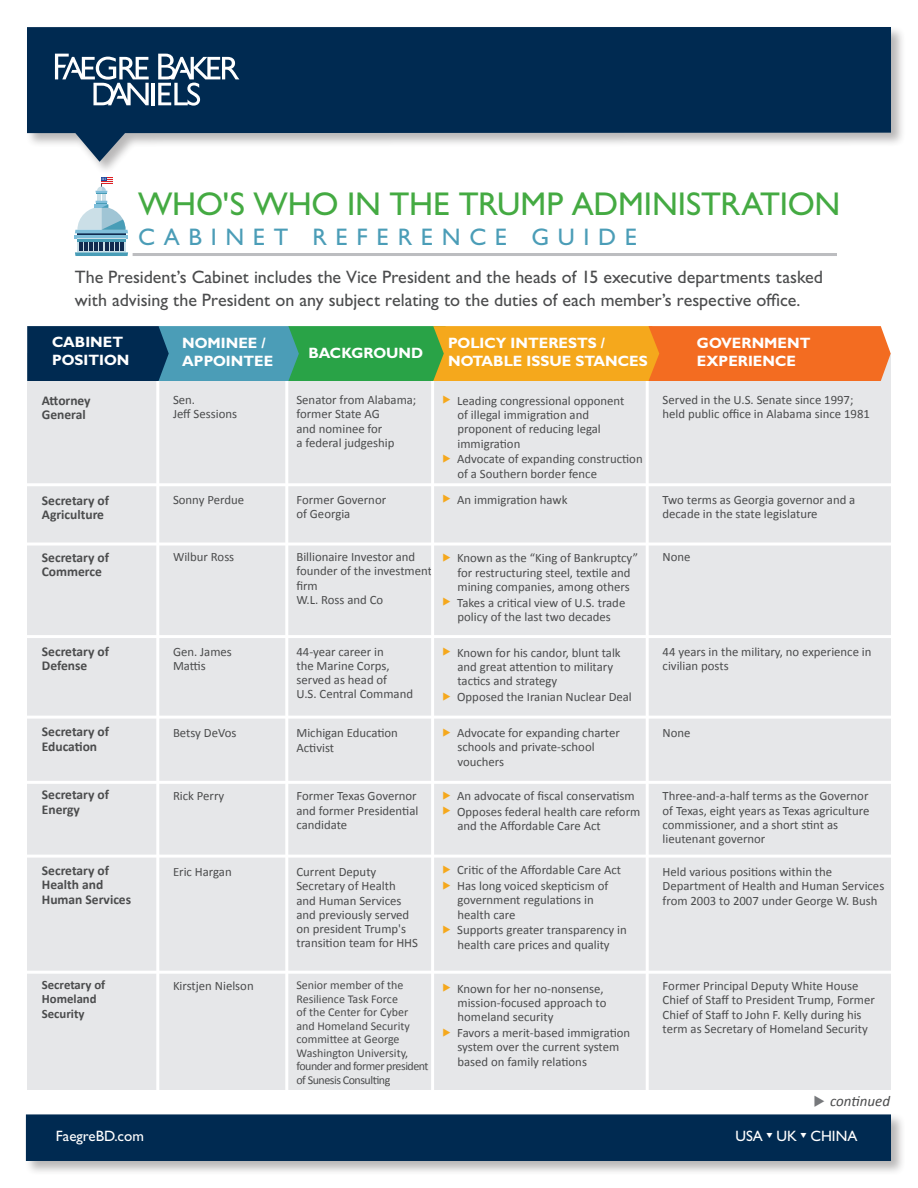
<style>
.page{position:relative;width:918px;height:1188px;background:#fff}
.page>*{position:absolute;margin:0;border:0;box-sizing:border-box;transform-origin:0 0}
.t1{font:500 33px "Gill Sans MT Std";letter-spacing:-.005em;color:#44aa42}
.t2{font:500 24px "Gill Sans MT Std";letter-spacing:.36em;color:#4b9db7}
.t3{font:500 18px/22.5px "Gill Sans MT Std";color:#4b4c4d}
.t4{font:700 15px/18px "Gill Sans MT Std";color:#fff}
.t5{font:15px "Gill Sans";color:#fff}
.t6{font:italic 15px "Calibri";color:#4b4c4d}
.t7{font:700 13.5px/14.2px "Calibri";color:#4b4c4d}
.t8{font:12.75px/14.2px "Calibri";color:#4b4c4d}
.t9{font:700 12.75px/14.2px "Calibri";color:#4b4c4d}
.t10{font:12px/13.5px "Calibri";color:#4b4c4d}
.s1{color:#f5a81c}
.s2{color:#76787b}
</style>
<div class="page">
<div style="left:26px;top:26px;width:880px;height:150px;background:#231f20;opacity:.32"></div>
<svg style="left:27px;top:27px;width:864px;height:135px;background:#365674"></svg>
<hr style="left:152px;top:83px;width:3px;height:22px;background:#fff">
<svg style="left:55px;top:54px;width:94px;height:51px"></svg>
<svg style="left:158px;top:54px;width:81px;height:52px"></svg>
<div style="left:24px;top:1113px;width:882px;height:63px;background:#231f20;opacity:.32"></div>
<div style="left:26px;top:1114px;width:865px;height:47px;background:#002a51"></div>
<div style="left:27px;top:354px;width:864px;height:736px;background:#e6e7e9"></div>
<hr style="left:20px;top:483px;width:880px;height:3px;background:#fff">
<hr style="left:20px;top:543px;width:880px;height:3px;background:#fff">
<hr style="left:20px;top:635px;width:880px;height:3px;background:#fff">
<hr style="left:20px;top:716px;width:880px;height:3px;background:#fff">
<hr style="left:20px;top:781px;width:880px;height:3px;background:#fff">
<hr style="left:20px;top:855px;width:880px;height:3px;background:#fff">
<hr style="left:20px;top:971px;width:880px;height:3px;background:#fff">
<hr style="left:156px;top:373px;width:3px;height:736px;background:#fff">
<hr style="left:285px;top:373px;width:3px;height:736px;background:#fff">
<hr style="left:431px;top:373px;width:3px;height:736px;background:#fff">
<hr style="left:646px;top:373px;width:3px;height:736px;background:#fff">
<svg style="left:27px;top:326px;width:864px;height:55px;background:#928245"></svg>
<hr style="left:133px;top:253px;width:704px;height:3px;background:#bcbdc0">
<hr style="left:77px;top:233px;width:48px;height:2px;background:#112b50">
<svg style="left:75px;top:235px;width:53px;height:4px"></svg>
<div style="left:77px;top:239px;width:48px;height:13px;background:#489db7"></div>
<svg style="left:75px;top:242px;width:53px;height:14px"></svg>
<svg style="left:75px;top:177px;width:53px;height:56px"></svg>
<h1 class="t1" style="left:138px;top:185px;width:704px">WHO'S WHO IN THE TRUMP ADMINISTRATION</h1>
<h2 class="t2" style="left:138px;top:223px;width:501px">CABINET REFERENCE GUIDE</h2>
<h3 class="t3" style="left:75px;top:266px;width:750px">The President’s Cabinet includes the Vice President and the heads of 15 executive departments tasked with advising the President on any subject relating to the duties of each member’s respective office.</h3>
<p class="t4" style="left:52px;top:333px;width:79px">CABINET<br>POSITION</p>
<p class="t4" style="left:182px;top:334px;width:92px">NOMINEE /<br>APPOINTEE</p>
<p class="t4" style="left:308px;top:343px;width:116px">BACKGROUND</p>
<p class="t4" style="left:448px;top:334px;width:201px">POLICY INTERESTS /<br>NOTABLE ISSUE STANCES</p>
<p class="t4" style="left:697px;top:334px;width:115px">GOVERNMENT<br>EXPERIENCE</p>
<p class="t7" style="left:42px;top:393px;width:50px">Attorney<br>General</p>
<p class="t8" style="left:173px;top:393px;width:66px">Sen.<br>Jeff Sessions</p>
<p class="t7" style="left:42px;top:493px;width:69px">Secretary of<br>Agriculture</p>
<p class="t7" style="left:42px;top:550px;width:69px">Secretary of<br>Commerce</p>
<p class="t8" style="left:173px;top:493px;width:73px">Sonny Perdue</p>
<p class="t8" style="left:173px;top:550px;width:63px">Wilbur Ross</p>
<p class="t7" style="left:42px;top:644px;width:69px">Secretary of<br>Defense</p>
<p class="t8" style="left:173px;top:644px;width:60px">Gen. James<br>Mattis</p>
<p class="t7" style="left:42px;top:725px;width:69px">Secretary of<br>Education</p>
<p class="t7" style="left:42px;top:788px;width:69px">Secretary of<br>Energy</p>
<p class="t8" style="left:173px;top:726px;width:65px">Betsy DeVos</p>
<p class="t8" style="left:173px;top:789px;width:53px">Rick Perry</p>
<p class="t7" style="left:42px;top:863px;width:91px">Secretary of<br>Health and<br>Human Services</p>
<p class="t8" style="left:173px;top:865px;width:60px">Eric Hargan</p>
<p class="t9" style="left:42px;top:978px;width:65px">Secretary of<br>Homeland<br>Security</p>
<p class="t8" style="left:173px;top:979px;width:82px">Kirstjen Nielson</p>
<p class="t8" style="left:296px;top:393px;width:121px">Senator from Alabama; former State AG<br>and nominee for<br>a federal judgeship</p>
<p class="t8" style="left:296px;top:493px;width:91px">Former Governor of Georgia</p>
<p class="t8" style="left:296px;top:550px;width:137px">Billionaire Investor and founder of the investment firm<br>W.L. Ross and Co</p>
<p class="t8" style="left:296px;top:644px;width:118px">44-year career in<br>the Marine Corps, served as head of<br>U.S. Central Command</p>
<p class="t8" style="left:296px;top:726px;width:103px">Michigan Education<br>Activist</p>
<p class="t8" style="left:296px;top:789px;width:123px">Former Texas Governor and former Presidential candidate</p>
<p class="t8" style="left:296px;top:865px;width:123px">Current Deputy<br>Secretary of Health and Human Services and previously served on president Trump's transition team for HHS</p>
<p class="t10" style="left:296px;top:979px;width:134px">Senior member of the<br>Resilience Task Force<br>of the Center for Cyber and Homeland Security committee at George<br>Washington University, founder and former president of Sunesis Consulting</p>
<p class="t8" style="left:457px;top:393px;width:169px;text-indent:-15px"><span class="s1">◆</span> Leading congressional opponent of illegal immigration and proponent of reducing legal immigration</p>
<p class="t8" style="left:458px;top:452px;width:187px;text-indent:-15px"><span class="s1">◆</span> Advocate of expanding construction of a Southern border fence</p>
<p class="t8" style="left:442px;top:492px;width:127px"><span class="s1">◆</span> An immigration hawk</p>
<p class="t8" style="left:442px;top:551px;width:197px;text-align:center"><span class="s1">◆</span> Known as the “King of Bankruptcy” for restructuring steel, textile and mining companies, among others</p>
<p class="t8" style="left:442px;top:595px;width:184px;text-align:center"><span class="s1">◆</span> Takes a critical view of U.S. trade policy of the last two decades</p>
<p class="t8" style="left:457px;top:645px;width:165px;text-indent:-15px"><span class="s1">◆</span> Known for his candor, blunt talk and great attention to military tactics and strategy</p>
<p class="t8" style="left:442px;top:690px;width:191px"><span class="s1">◆</span> Opposed the Iranian Nuclear Deal</p>
<p class="t8" style="left:457px;top:726px;width:164px;text-indent:-15px"><span class="s1">◆</span> Advocate for expanding charter schools and private-school vouchers</p>
<p class="t8" style="left:442px;top:789px;width:194px"><span class="s1">◆</span> An advocate of fiscal conservatism</p>
<p class="t8" style="left:457px;top:804px;width:184px;text-indent:-15px"><span class="s1">◆</span> Opposes federal health care reform and the Affordable Care Act</p>
<p class="t8" style="left:442px;top:863px;width:180px"><span class="s1">◆</span> Critic of the Affordable Care Act</p>
<p class="t8" style="left:457px;top:879px;width:152px;text-indent:-15px"><span class="s1">◆</span> Has long voiced skepticism of government regulations in health care</p>
<p class="t8" style="left:442px;top:923px;width:186px;text-align:center"><span class="s1">◆</span> Supports greater transparency in health care prices and quality</p>
<p class="t8" style="left:457px;top:981px;width:150px;text-indent:-15px"><span class="s1">◆</span> Known for her no-nonsense, mission-focused approach to homeland security</p>
<p class="t8" style="left:457px;top:1026px;width:174px;text-indent:-15px"><span class="s1">◆</span> Favors a merit-based immigration system over the current system based on family relations</p>
<p class="t8" style="left:663px;top:393px;width:209px">Served in the U.S. Senate since 1997; held public office in Alabama since 1981</p>
<p class="t8" style="left:663px;top:493px;width:194px">Two terms as Georgia governor and a decade in the state legislature</p>
<p class="t8" style="left:663px;top:550px;width:29px">None</p>
<p class="t8" style="left:663px;top:644px;width:210px">44 years in the military, no experience in civilian posts</p>
<p class="t8" style="left:663px;top:726px;width:29px">None</p>
<p class="t8" style="left:663px;top:789px;width:208px">Three-and-a-half terms as the Governor of Texas, eight years as Texas agriculture commissioner, and a short stint as lieutenant governor</p>
<p class="t8" style="left:663px;top:865px;width:223px">Held various positions within the<br>Department of Health and Human Services from 2003 to 2007 under George W. Bush</p>
<p class="t8" style="left:663px;top:979px;width:214px">Former Principal Deputy White House Chief of Staff to President Trump, Former Chief of Staff to John F. Kelly during his term as Secretary of Homeland Security</p>
<p class="t6" style="left:814px;top:1091px;width:78px"><span class="s2">◆</span> continued</p>
<p class="t5" style="left:56px;top:1127px;width:90px">FaegreBD.com</p>
<p class="t5" style="left:735px;top:1127px;width:124px">USA ❑ UK ❑ CHINA</p>
</div>
